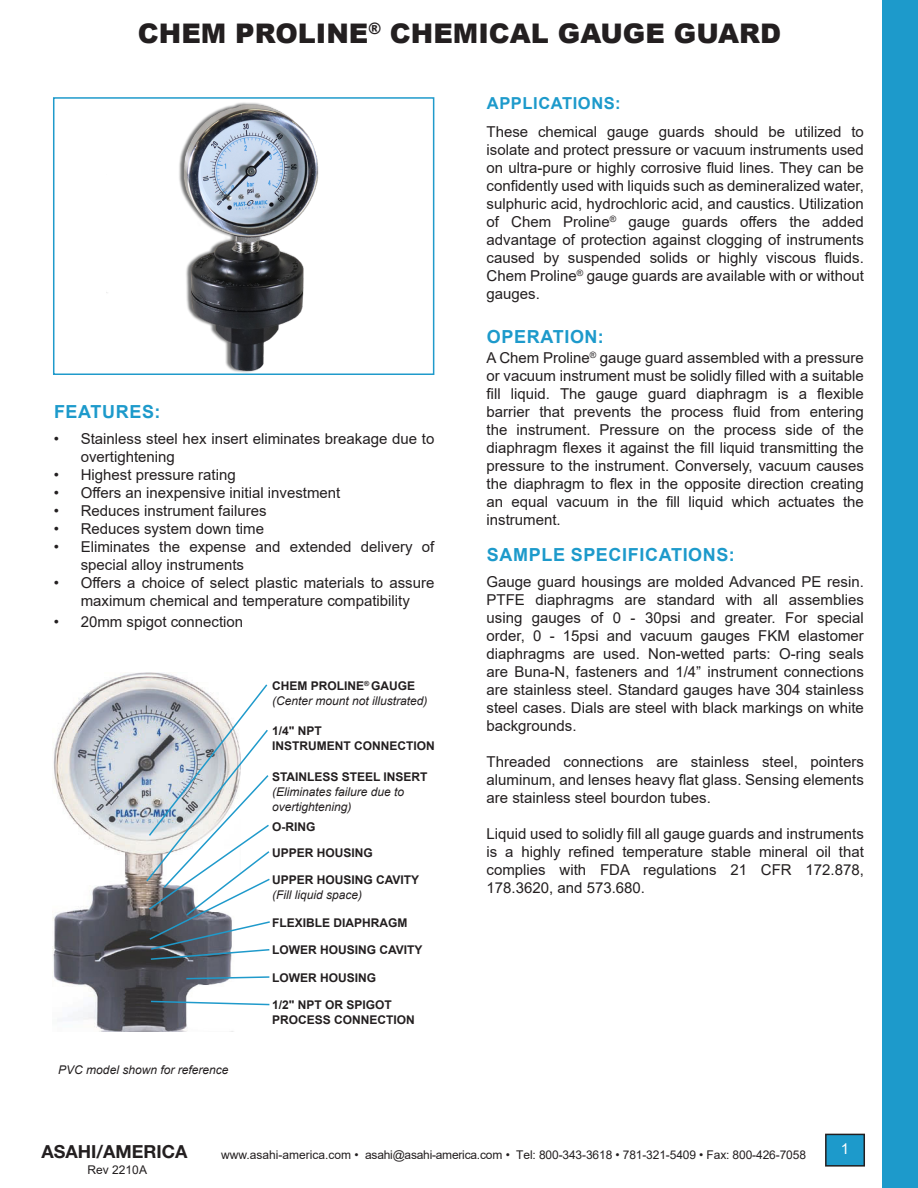
<style>
.page{position:relative;width:918px;height:1188px;background:#fff}
.page>*{position:absolute;margin:0;border:0;box-sizing:border-box;transform-origin:0 0}
.t1{font:900 27px "Arial";color:#231f20}
.Section_Header{font:700 18px "Arial";letter-spacing:.035em;color:#1d9acb}
.t2{font:700 18px "Helvetica Neue LT Std";color:#231f20}
.Section_Header-2{font:700 16.5px "Arial";letter-spacing:.035em;color:#1d9acb}
.Paragraph_Style{font:15px/18px "Arial";color:#231f20;text-align:justify}
.t3{font:15px "Arial";color:#fff}
.Paragraph_Style-2{font:700 12px "Arial";color:#231f20}
.Paragraph_Style-3{font:italic 12px "Arial";color:#231f20}
.t4{font:12px "Arial";letter-spacing:-.01em;color:#231f20}
</style>
<div class="page">
<div style="left:826px;top:1134px;width:38px;height:32px;background:#1d9acb"></div>
<div style="left:825px;top:1134px;width:40px;height:33px;border:2px solid #231f20"></div>
<div style="left:882px;top:0;width:36px;height:1188px;background:#1d9acb"></div>
<img style="left:52px;top:672px;width:179px;height:359px">
<div style="left:53px;top:97px;width:381px;height:278px;border:2px solid #1f9acb"></div>
<img style="left:106px;top:97px;width:278px;height:278px">
<svg style="left:145px;top:683px;width:125px;height:278px"></svg>
<svg style="left:185px;top:976px;width:85px;height:4px"></svg>
<svg style="left:149px;top:1000px;width:121px;height:6px"></svg>
<h1 class="t1" style="left:138px;top:13px;width:645px">CHEM PROLINE<sup>®</sup> CHEMICAL GAUGE GUARD</h1>
<p class="Section_Header-2" style="left:487px;top:92px;width:135px">APPLICATIONS:</p>
<p class="Section_Header" style="left:54px;top:399px;width:108px">FEATURES:</p>
<p class="Paragraph_Style" style="left:81px;top:429px;width:355px;text-indent:-27px">• Stainless steel hex insert eliminates breakage due to overtightening</p>
<p class="Paragraph_Style" style="left:54px;top:465px;width:184px">• Highest pressure rating</p>
<p class="Paragraph_Style" style="left:54px;top:483px;width:288px">• Offers an inexpensive initial investment</p>
<p class="Paragraph_Style" style="left:54px;top:501px;width:214px">• Reduces instrument failures</p>
<p class="Paragraph_Style" style="left:54px;top:519px;width:212px">• Reduces system down time</p>
<p class="Paragraph_Style" style="left:81px;top:537px;width:355px;text-indent:-27px">• Eliminates the expense and extended delivery of special alloy instruments</p>
<p class="Paragraph_Style" style="left:54px;top:573px;width:382px;text-align:center">• Offers a choice of select plastic materials to assure maximum chemical and temperature compatibility</p>
<p class="Paragraph_Style" style="left:54px;top:612px;width:191px">• 20mm spigot connection</p>
<p class="Paragraph_Style-2" style="left:272px;top:678px;width:145px">CHEM PROLINE<sup>®</sup> GAUGE</p>
<p class="Paragraph_Style-3" style="left:272px;top:693px;width:157px">(Center mount not illustrated)</p>
<p class="Paragraph_Style-2" style="left:272px;top:722px;width:51px">1/4" NPT</p>
<p class="Paragraph_Style-2" style="left:272px;top:737px;width:164px">INSTRUMENT CONNECTION</p>
<p class="Paragraph_Style-2" style="left:272px;top:768px;width:157px">STAINLESS STEEL INSERT</p>
<p class="Paragraph_Style-3" style="left:272px;top:784px;width:134px">(Eliminates failure due to</p>
<p class="Paragraph_Style-3" style="left:272px;top:799px;width:81px">overtightening)</p>
<p class="Paragraph_Style-2" style="left:272px;top:818px;width:45px">O-RING</p>
<p class="Paragraph_Style-2" style="left:272px;top:844px;width:102px">UPPER HOUSING</p>
<p class="Paragraph_Style-2" style="left:272px;top:872px;width:149px">UPPER HOUSING CAVITY</p>
<p class="Paragraph_Style-3" style="left:272px;top:887px;width:92px">(Fill liquid space)</p>
<p class="Paragraph_Style-2" style="left:272px;top:914px;width:137px">FLEXIBLE DIAPHRAGM</p>
<p class="Paragraph_Style-2" style="left:272px;top:942px;width:152px">LOWER HOUSING CAVITY</p>
<p class="Paragraph_Style-2" style="left:272px;top:969px;width:106px">LOWER HOUSING</p>
<p class="Paragraph_Style-3" style="left:58px;top:1062px;width:172px">PVC model shown for reference</p>
<p class="Paragraph_Style-2" style="left:272px;top:997px;width:121px">1/2" NPT OR SPIGOT</p>
<p class="Paragraph_Style-2" style="left:272px;top:1012px;width:144px">PROCESS CONNECTION</p>
<p class="Paragraph_Style" style="left:487px;top:122px;width:379px">These chemical gauge guards should be utilized to isolate and protect pressure or vacuum instruments used on ultra-pure or highly corrosive fluid lines. They can be confidently used with liquids such as demineralized water, sulphuric acid, hydrochloric acid, and caustics. Utilization of Chem Proline<sup>®</sup> gauge guards offers the added advantage of protection against clogging of instruments caused by suspended solids or highly viscous fluids.<br>Chem Proline<sup>®</sup> gauge guards are available with or without gauges.</p>
<p class="Section_Header" style="left:487px;top:324px;width:119px">OPERATION:</p>
<p class="Paragraph_Style" style="left:487px;top:348px;width:379px">A Chem Proline<sup>®</sup> gauge guard assembled with a pressure or vacuum instrument must be solidly filled with a suitable fill liquid. The gauge guard diaphragm is a flexible barrier that prevents the process fluid from entering the instrument. Pressure on the process side of the diaphragm flexes it against the fill liquid transmitting the pressure to the instrument. Conversely, vacuum causes the diaphragm to flex in the opposite direction creating an equal vacuum in the fill liquid which actuates the instrument.</p>
<p class="Section_Header" style="left:487px;top:542px;width:249px">SAMPLE SPECIFICATIONS:</p>
<p class="Paragraph_Style" style="left:487px;top:572px;width:379px">Gauge guard housings are molded Advanced PE resin.<br>PTFE diaphragms are standard with all assemblies using gauges of 0 - 30psi and greater. For special order, 0 - 15psi and vacuum gauges FKM elastomer diaphragms are used. Non-wetted parts: O-ring seals are Buna-N, fasteners and 1/4” instrument connections are stainless steel. Standard gauges have 304 stainless steel cases. Dials are steel with black markings on white backgrounds.</p>
<p class="Paragraph_Style" style="left:487px;top:752px;width:379px">Threaded connections are stainless steel, pointers aluminum, and lenses heavy flat glass. Sensing elements are stainless steel bourdon tubes.</p>
<p class="Paragraph_Style" style="left:487px;top:824px;width:379px">Liquid used to solidly fill all gauge guards and instruments is a highly refined temperature stable mineral oil that complies with FDA regulations 21 CFR 172.878, 178.3620, and 573.680.</p>
<p class="t2" style="left:41px;top:1140px;width:147px">ASAHI/AMERICA</p>
<p class="t3" style="left:841px;top:1138px;width:10px">1</p>
<p class="t4" style="left:221px;top:1146px;width:586px">www.asahi-america.com • asahi@asahi-america.com • Tel: 800-343-3618 • 781-321-5409 • Fax: 800-426-7058</p>
<p class="t4" style="left:88px;top:1162px;width:61px">Rev 2210A</p>
</div>
